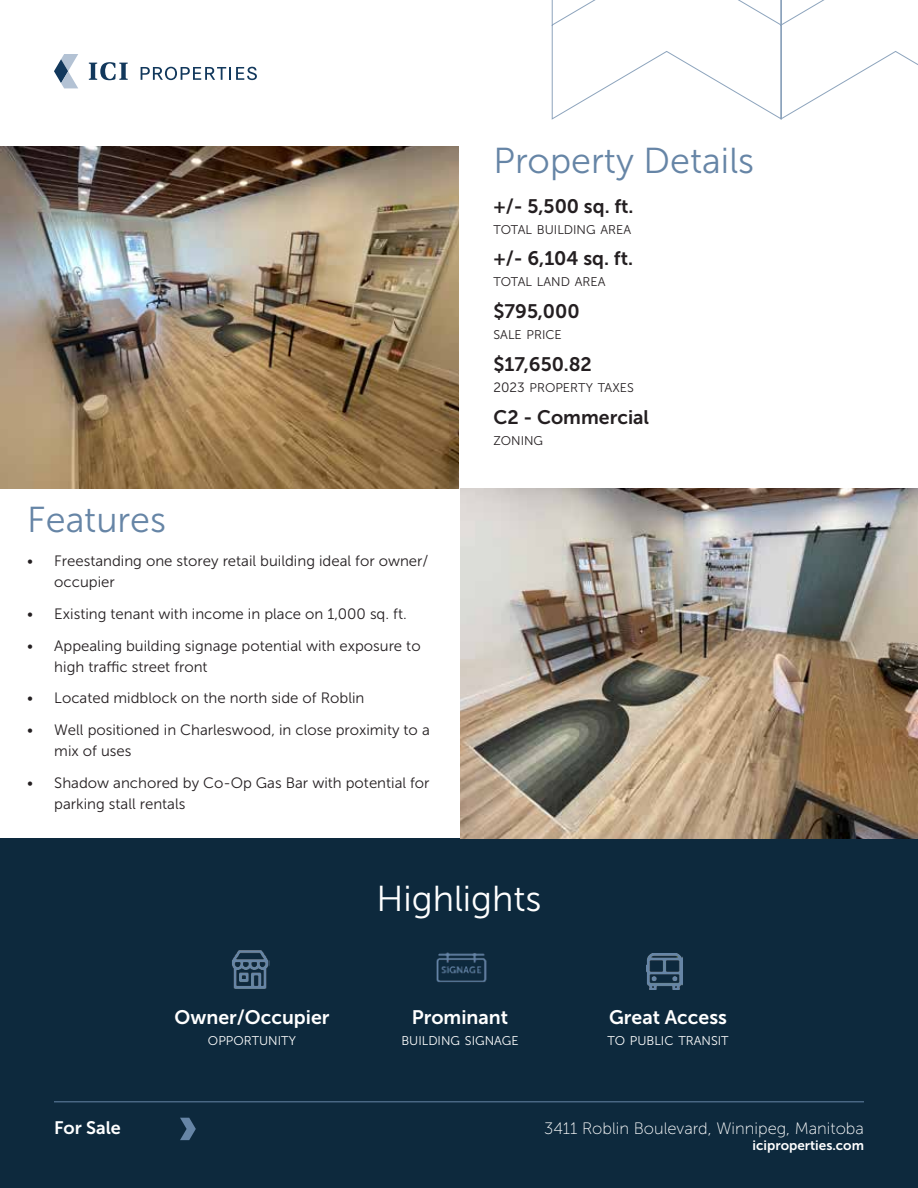
<style>
.page{position:relative;width:918px;height:1188px;background:#fff}
.page>*{position:absolute;margin:0;border:0;box-sizing:border-box;transform-origin:0 0}
.t1{font:36px "Museo Sans 300";color:#6685a6}
.t2{font:36px "Museo Sans 300";color:#fff}
.t3{font:19.5px "Museo Sans 700";color:#241f21}
.t4{font:19.5px "Museo Sans 700";color:#fff}
.t5{font:18px "Museo Sans 700";color:#fff}
.t6{font:16.5px "Museo Sans 100";color:#fff}
.t7{font:15px/21px "Museo Sans 300";color:#241f21}
.t8{font:13.5px "Museo Sans 700";color:#fff}
.t9{font:12.6px "Museo Sans 300";color:#241f21}
.t10{font:12.6px "Museo Sans 300";color:#fff}
.s1{font-size:13.5px}
</style>
<div class="page">
<div style="left:0;top:839px;width:918px;height:349px;background:#0d293d"></div>
<svg style="left:552px;top:0;width:366px;height:120px"></svg>
<svg style="left:54px;top:54px;width:24px;height:34px"></svg>
<svg style="left:89px;top:62px;width:39px;height:18px"></svg>
<svg style="left:141px;top:67px;width:116px;height:13px"></svg>
<svg style="left:180px;top:1118px;width:16px;height:22px"></svg>
<hr style="left:54px;top:1102px;width:810px;height:1px;background:#6685a6">
<img style="left:0;top:146px;width:459px;height:342px">
<img style="left:460px;top:488px;width:458px;height:351px">
<h1 class="t1" style="left:494px;top:141px;width:262px">Property Details</h1>
<h1 class="t1" style="left:27px;top:501px;width:140px">Features</h1>
<p class="t7" style="left:54px;top:550px;width:376px;text-indent:-27px">• Freestanding one storey retail building ideal for owner/ occupier</p>
<p class="t7" style="left:27px;top:603px;width:381px">• Existing tenant with income in place on 1,000 sq. ft.</p>
<p class="t7" style="left:54px;top:635px;width:368px;text-indent:-27px">• Appealing building signage potential with exposure to high traffic street front</p>
<p class="t7" style="left:27px;top:688px;width:339px">• Located midblock on the north side of Roblin</p>
<p class="t7" style="left:54px;top:720px;width:377px;text-indent:-27px">• Well positioned in Charleswood, in close proximity to a mix of uses</p>
<p class="t7" style="left:54px;top:772px;width:377px;text-indent:-27px">• Shadow anchored by Co-Op Gas Bar with potential for parking stall rentals</p>
<h2 class="t3" style="left:494px;top:195px;width:142px">+/- 5,500 sq. ft.</h2>
<p class="t9" style="left:494px;top:223px;width:139px">TOTAL BUILDING AREA</p>
<h2 class="t3" style="left:494px;top:248px;width:141px">+/- 6,104 sq. ft.</h2>
<p class="t9" style="left:494px;top:275px;width:113px">TOTAL LAND AREA</p>
<h2 class="t3" style="left:494px;top:301px;width:88px">$795,000</h2>
<p class="t9" style="left:494px;top:328px;width:70px">SALE PRICE</p>
<h2 class="t3" style="left:494px;top:354px;width:100px">$17,650.82</h2>
<p class="t9" style="left:494px;top:381px;width:142px"><span class="s1">2023</span> PROPERTY TAXES</p>
<h2 class="t3" style="left:494px;top:406px;width:157px">C2 - Commercial</h2>
<p class="t9" style="left:494px;top:434px;width:51px">ZONING</p>
<h2 class="t4" style="left:175px;top:1006px;width:156px">Owner/Occupier</h2>
<p class="t10" style="left:208px;top:1034px;width:90px">OPPORTUNITY</p>
<h1 class="t2" style="left:376px;top:879px;width:167px">Highlights</h1>
<h2 class="t4" style="left:412px;top:1006px;width:98px">Prominant</h2>
<p class="t10" style="left:401px;top:1034px;width:119px">BUILDING SIGNAGE</p>
<h2 class="t4" style="left:609px;top:1006px;width:119px">Great Access</h2>
<p class="t10" style="left:607px;top:1034px;width:123px">TO PUBLIC TRANSIT</p>
<p class="t5" style="left:54px;top:1118px;width:68px">For Sale</p>
<p class="t6" style="left:544px;top:1120px;width:321px">3411 Roblin Boulevard, Winnipeg, Manitoba</p>
<p class="t8" style="left:753px;top:1138px;width:113px">iciproperties.com</p>
</div>
